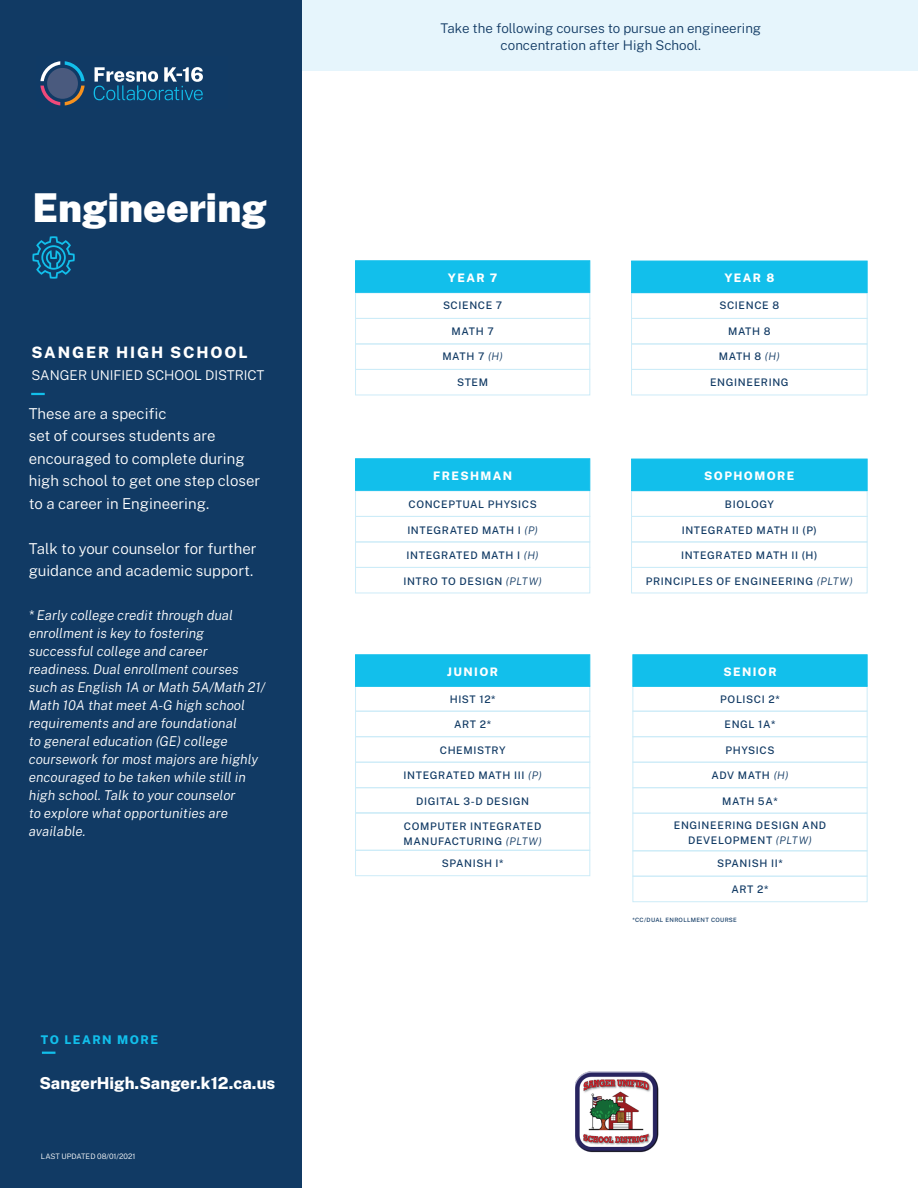
<style>
.page{position:relative;width:918px;height:1188px;background:#fff}
.page>*{position:absolute;margin:0;border:0;box-sizing:border-box;transform-origin:0 0}
.t1{font:900 39.75px "Public Sans";color:#fff}
.t2{font:800 16.5px "Public Sans";color:#fff}
.t3{font:800 15.75px "Public Sans";letter-spacing:.12em;color:#fff}
.t4{font:300 15px/22.5px "Public Sans";color:#fff}
.t5{font:italic 300 13.5px/18px "Public Sans";color:#fff}
.t6{font:300 13.5px "Public Sans";color:#fff}
.t7{font:300 13.35px "Public Sans";color:#113a64}
.t8{font:800 12px "Public Sans";letter-spacing:.12em;color:#12bfeb}
.t9{font:800 11.7px "Public Sans";letter-spacing:.12em;color:#fff}
.t10{font:500 10.5px/15px "Public Sans";letter-spacing:.06em;color:#113a64}
.t11{font:300 7.5px "Public Sans";color:#fff}
.t12{font:500 5.85px "Public Sans";letter-spacing:.06em;color:#113a64}
.s1{font-weight:300;font-style:italic}
</style>
<div class="page">
<div style="left:280px;top:0;width:638px;height:70px;background:#e6f5fc"></div>
<div style="left:0;top:0;width:301px;height:1188px;background:#113a64"></div>
<img style="left:575px;top:1071px;width:84px;height:82px">
<svg style="left:42px;top:1052px;width:13px;height:2px"></svg>
<svg style="left:31px;top:393px;width:14px;height:2px"></svg>
<svg style="left:32px;top:236px;width:43px;height:43px"></svg>
<div style="left:355px;top:685px;width:235px;height:27px;border:1px solid #cdecf8"></div>
<div style="left:632px;top:685px;width:236px;height:27px;border:1px solid #cdecf8"></div>
<div style="left:355px;top:711px;width:235px;height:26px;border:1px solid #cdecf8"></div>
<div style="left:632px;top:711px;width:236px;height:26px;border:1px solid #cdecf8"></div>
<div style="left:355px;top:787px;width:235px;height:27px;border:1px solid #cdecf8"></div>
<div style="left:632px;top:787px;width:236px;height:27px;border:1px solid #cdecf8"></div>
<div style="left:355px;top:736px;width:235px;height:27px;border:1px solid #cdecf8"></div>
<div style="left:632px;top:736px;width:236px;height:27px;border:1px solid #cdecf8"></div>
<div style="left:355px;top:762px;width:235px;height:26px;border:1px solid #cdecf8"></div>
<div style="left:632px;top:762px;width:236px;height:26px;border:1px solid #cdecf8"></div>
<div style="left:355px;top:850px;width:235px;height:26px;border:1px solid #cdecf8"></div>
<div style="left:632px;top:850px;width:236px;height:27px;border:1px solid #cdecf8"></div>
<div style="left:632px;top:876px;width:236px;height:26px;border:1px solid #cdecf8"></div>
<div style="left:631px;top:490px;width:237px;height:27px;border:1px solid #cdecf8"></div>
<div style="left:355px;top:490px;width:235px;height:27px;border:1px solid #cdecf8"></div>
<div style="left:355px;top:292px;width:235px;height:27px;border:1px solid #cdecf8"></div>
<div style="left:631px;top:292px;width:237px;height:27px;border:1px solid #cdecf8"></div>
<div style="left:355px;top:343px;width:235px;height:27px;border:1px solid #cdecf8"></div>
<div style="left:631px;top:343px;width:237px;height:27px;border:1px solid #cdecf8"></div>
<div style="left:631px;top:516px;width:237px;height:26px;border:1px solid #cdecf8"></div>
<div style="left:355px;top:516px;width:235px;height:26px;border:1px solid #cdecf8"></div>
<div style="left:631px;top:541px;width:237px;height:27px;border:1px solid #cdecf8"></div>
<div style="left:355px;top:541px;width:235px;height:27px;border:1px solid #cdecf8"></div>
<div style="left:631px;top:567px;width:237px;height:26px;border:1px solid #cdecf8"></div>
<div style="left:355px;top:567px;width:235px;height:26px;border:1px solid #cdecf8"></div>
<div style="left:355px;top:318px;width:235px;height:26px;border:1px solid #cdecf8"></div>
<div style="left:631px;top:318px;width:237px;height:26px;border:1px solid #cdecf8"></div>
<div style="left:355px;top:369px;width:235px;height:26px;border:1px solid #cdecf8"></div>
<div style="left:631px;top:369px;width:237px;height:26px;border:1px solid #cdecf8"></div>
<div style="left:631px;top:459px;width:237px;height:32px;background:#12bfeb"></div>
<div style="left:631px;top:261px;width:237px;height:32px;background:#12bfeb"></div>
<div style="left:355px;top:458px;width:235px;height:33px;background:#12bfeb;border:1px solid #12bfeb"></div>
<div style="left:355px;top:260px;width:235px;height:33px;background:#12bfeb;border:1px solid #12bfeb"></div>
<div style="left:355px;top:654px;width:235px;height:33px;background:#12bfeb;border:1px solid #12bfeb"></div>
<div style="left:632px;top:654px;width:236px;height:33px;background:#12bfeb;border:1px solid #12bfeb"></div>
<div style="left:355px;top:812px;width:235px;height:39px;border:1px solid #cdecf8"></div>
<div style="left:632px;top:813px;width:236px;height:38px;border:1px solid #cdecf8"></div>
<svg style="left:40px;top:61px;width:45px;height:44px"></svg>
<div style="left:47px;top:68px;width:31px;height:31px;background:#4a5a7e;border-radius:50%"></div>
<svg style="left:94px;top:67px;width:109px;height:33px"></svg>
<p class="t1" style="left:32px;top:179px;width:236px">Engineering</p>
<p class="t3" style="left:31px;top:341px;width:218px">SANGER HIGH SCHOOL</p>
<p class="t6" style="left:31px;top:366px;width:234px">SANGER UNIFIED SCHOOL DISTRICT</p>
<p class="t4" style="left:29px;top:401px;width:139px">These are a specific</p>
<p class="t4" style="left:29px;top:424px;width:188px">set of courses students are</p>
<p class="t4" style="left:29px;top:446px;width:233px">encouraged to complete during high school to get one step closer to a career in Engineering.</p>
<p class="t4" style="left:29px;top:536px;width:229px">Talk to your counselor for further guidance and academic support.</p>
<p class="t5" style="left:29px;top:606px;width:206px">* Early college credit through dual</p>
<p class="t5" style="left:29px;top:624px;width:238px">enrollment is key to fostering successful college and career readiness. Dual enrollment courses such as English 1A or Math 5A/Math 21/<br>Math 10A that meet A-G high school requirements and are foundational<br>to general education (GE) college coursework for most majors are highly encouraged to be taken while still in high school. Talk to your counselor<br>to explore what opportunities are available.</p>
<p class="t8" style="left:41px;top:1031px;width:119px">TO LEARN MORE</p>
<p class="t2" style="left:39px;top:1071px;width:237px">SangerHigh.Sanger.k12.ca.us</p>
<p class="t11" style="left:41px;top:1151px;width:96px">LAST UPDATED 08/01/2021</p>
<p class="t7" style="left:440px;top:18px;width:322px">Take the following courses to pursue an engineering</p>
<p class="t7" style="left:501px;top:36px;width:202px">concentration after High School.</p>
<p class="t9" style="left:448px;top:269px;width:51px">YEAR 7</p>
<p class="t10" style="left:443px;top:297px;width:61px">SCIENCE 7</p>
<p class="t10" style="left:452px;top:323px;width:44px">MATH 7</p>
<p class="t10" style="left:442px;top:348px;width:62px">MATH 7 <span class="s1">(H)</span></p>
<p class="t10" style="left:457px;top:374px;width:33px">STEM</p>
<p class="t9" style="left:433px;top:467px;width:81px">FRESHMAN</p>
<p class="t10" style="left:408px;top:496px;width:130px">CONCEPTUAL PHYSICS</p>
<p class="t10" style="left:407px;top:522px;width:132px">INTEGRATED MATH I <span class="s1">(P)</span></p>
<p class="t10" style="left:407px;top:547px;width:134px">INTEGRATED MATH I <span class="s1">(H)</span></p>
<p class="t10" style="left:403px;top:573px;width:140px">INTRO TO DESIGN <span class="s1">(PLTW)</span></p>
<p class="t9" style="left:724px;top:270px;width:52px">YEAR 8</p>
<p class="t10" style="left:719px;top:297px;width:61px">SCIENCE 8</p>
<p class="t10" style="left:728px;top:323px;width:44px">MATH 8</p>
<p class="t10" style="left:719px;top:348px;width:63px">MATH 8 <span class="s1">(H)</span></p>
<p class="t10" style="left:710px;top:374px;width:80px">ENGINEERING</p>
<p class="t9" style="left:704px;top:468px;width:92px">SOPHOMORE</p>
<p class="t10" style="left:725px;top:496px;width:50px">BIOLOGY</p>
<p class="t10" style="left:682px;top:522px;width:137px">INTEGRATED MATH II (P)</p>
<p class="t10" style="left:681px;top:547px;width:138px">INTEGRATED MATH II (H)</p>
<p class="t10" style="left:646px;top:573px;width:209px">PRINCIPLES OF ENGINEERING <span class="s1">(PLTW)</span></p>
<p class="t9" style="left:447px;top:663px;width:52px">JUNIOR</p>
<p class="t9" style="left:723px;top:663px;width:55px">SENIOR</p>
<p class="t10" style="left:450px;top:691px;width:47px">HIST 12*</p>
<p class="t10" style="left:454px;top:716px;width:38px">ART 2*</p>
<p class="t10" style="left:440px;top:742px;width:67px">CHEMISTRY</p>
<p class="t10" style="left:404px;top:767px;width:140px">INTEGRATED MATH III <span class="s1">(P)</span></p>
<p class="t10" style="left:416px;top:793px;width:114px">DIGITAL 3-D DESIGN</p>
<p class="t10" style="left:720px;top:691px;width:61px">POLISCI 2*</p>
<p class="t10" style="left:724px;top:716px;width:53px">ENGL 1A*</p>
<p class="t10" style="left:726px;top:742px;width:50px">PHYSICS</p>
<p class="t10" style="left:711px;top:767px;width:79px">ADV MATH <span class="s1">(H)</span></p>
<p class="t10" style="left:722px;top:793px;width:57px">MATH 5A*</p>
<p class="t10" style="left:403px;top:818px;width:140px">COMPUTER INTEGRATED<br>MANUFACTURING <span class="s1">(PLTW)</span></p>
<p class="t10" style="left:674px;top:817px;width:154px;text-align:center">ENGINEERING DESIGN AND<br>DEVELOPMENT <span class="s1">(PLTW)</span></p>
<p class="t10" style="left:442px;top:855px;width:63px">SPANISH I*</p>
<p class="t10" style="left:717px;top:855px;width:67px">SPANISH II*</p>
<p class="t10" style="left:732px;top:881px;width:38px">ART 2*</p>
<p class="t12" style="left:632px;top:916px;width:106px">*CC/DUAL ENROLLMENT COURSE</p>
</div>
